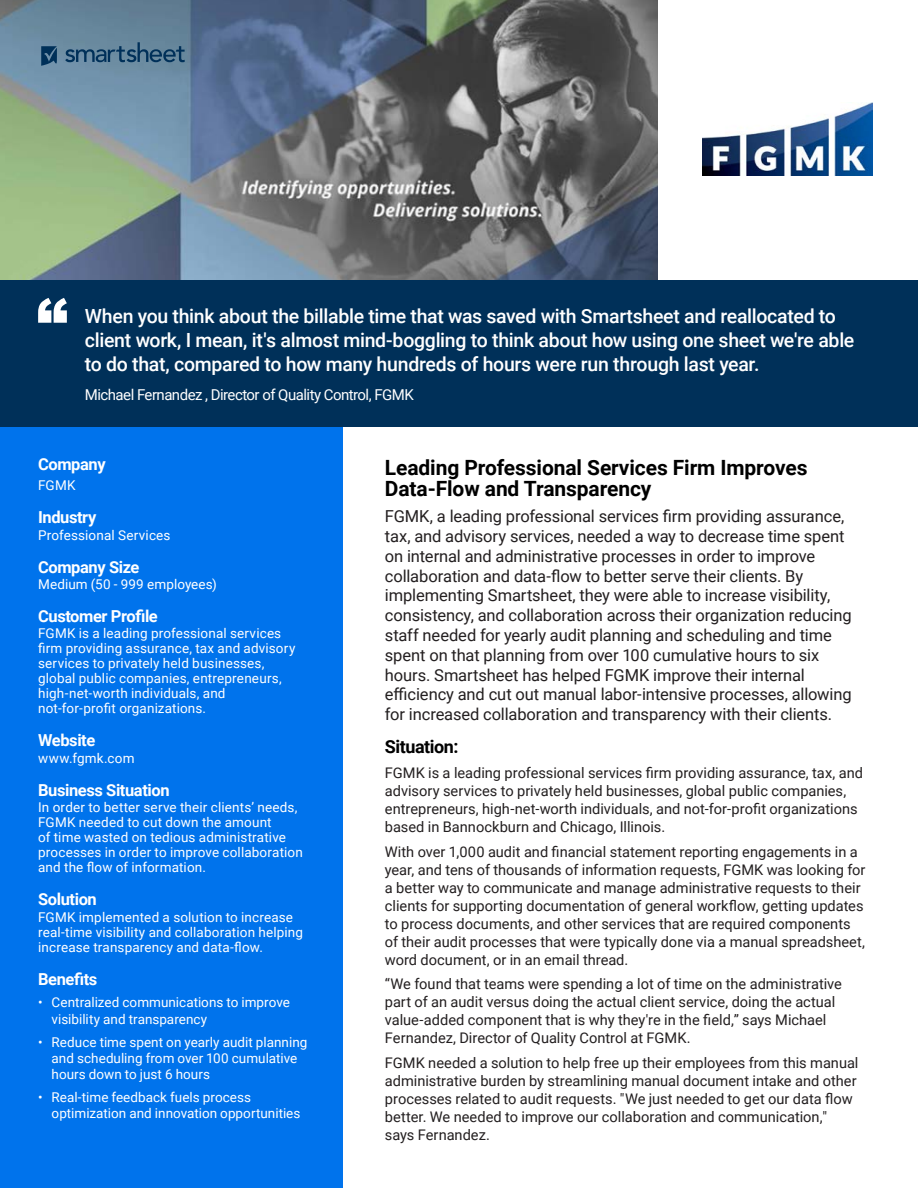
<style>
.page{position:relative;width:918px;height:1188px;background:#fff}
.page>*{position:absolute;margin:0;border:0;box-sizing:border-box;transform-origin:0 0}
.t1{font:700 21px/21px "Roboto";letter-spacing:-.005em;color:#000}
.Pull_Quote{font:500 19.5px/24px "Roboto";letter-spacing:-.015em;color:#fff}
.t2{font:700 18px "Roboto";letter-spacing:-.025em;color:#000}
.Summary{font:16.5px/19.8px "Roboto";letter-spacing:-.01em;color:#231f20}
.H2_Side_bar{font:700 16.5px "Roboto";letter-spacing:-.025em;color:#fff}
.Quote_Name{font:15px "Roboto";letter-spacing:-.035em;color:#fff}
.Body_Copy_3_Column{font:14.7px/18px "Roboto";color:#231f20}
.Side-bar_body_copy{font:13.5px/15px "Roboto";letter-spacing:.01em;color:#fff}
</style>
<div class="page">
<div style="left:0;top:423px;width:342px;height:765px;background:#0073ec"></div>
<div style="left:0;top:280px;width:918px;height:147px;background:#003059"></div>
<img style="left:702px;top:103px;width:170px;height:73px">
<img style="left:0;top:0;width:658px;height:280px">
<svg style="left:65px;top:42px;width:120px;height:20px"></svg>
<svg style="left:41px;top:46px;width:16px;height:20px"></svg>
<svg style="left:38px;top:298px;width:29px;height:25px"></svg>
<p class="Pull_Quote" style="left:85px;top:303px;width:771px">When you think about the billable time that was saved with Smartsheet and reallocated to client work, I mean, it's almost mind-boggling to think about how using one sheet we're able to do that, compared to how many hundreds of hours were run through last year.</p>
<p class="Quote_Name" style="left:85px;top:384px;width:330px">Michael Fernandez , Director of Quality Control, FGMK</p>
<p class="H2_Side_bar" style="left:38px;top:452px;width:69px">Company</p>
<p class="Side-bar_body_copy" style="left:38px;top:478px;width:39px">FGMK</p>
<p class="H2_Side_bar" style="left:38px;top:506px;width:60px">Industry</p>
<p class="Side-bar_body_copy" style="left:38px;top:527px;width:134px">Professional Services</p>
<p class="H2_Side_bar" style="left:38px;top:555px;width:103px">Company Size</p>
<p class="Side-bar_body_copy" style="left:38px;top:576px;width:180px">Medium (50 - 999 employees)</p>
<p class="H2_Side_bar" style="left:38px;top:605px;width:121px">Customer Profile</p>
<p class="Side-bar_body_copy" style="left:38px;top:626px;width:259px">FGMK is a leading professional services firm providing assurance, tax and advisory services to privately held businesses, global public companies, entrepreneurs, high-net-worth individuals, and not-for-profit organizations.</p>
<p class="H2_Side_bar" style="left:38px;top:729px;width:59px">Website</p>
<p class="Side-bar_body_copy" style="left:38px;top:750px;width:98px">www.fgmk.com</p>
<p class="H2_Side_bar" style="left:38px;top:778px;width:133px">Business Situation</p>
<p class="Side-bar_body_copy" style="left:38px;top:799px;width:266px">In order to better serve their clients’ needs, FGMK needed to cut down the amount<br>of time wasted on tedious administrative processes in order to improve collaboration and the flow of information.</p>
<p class="H2_Side_bar" style="left:38px;top:888px;width:60px">Solution</p>
<p class="Side-bar_body_copy" style="left:38px;top:909px;width:267px">FGMK implemented a solution to increase real-time visibility and collaboration helping increase transparency and data-flow.</p>
<p class="H2_Side_bar" style="left:38px;top:967px;width:61px">Benefits</p>
<p class="Side-bar_body_copy" style="left:52px;top:994px;width:240px;line-height:16.2px;text-indent:-14px">• Centralized communications to improve visibility and transparency</p>
<p class="Side-bar_body_copy" style="left:52px;top:1033px;width:257px;line-height:16.2px;text-indent:-14px">• Reduce time spent on yearly audit planning and scheduling from over 100 cumulative hours down to just 6 hours</p>
<p class="Side-bar_body_copy" style="left:52px;top:1089px;width:250px;line-height:16.2px;text-indent:-14px">• Real-time feedback fuels process optimization and innovation opportunities</p>
<h2 class="t1" style="left:385px;top:456px;width:424px">Leading Professional Services Firm Improves<br>Data-Flow and Transparency</h2>
<p class="Summary" style="left:385px;top:506px;width:468px">FGMK, a leading professional services firm providing assurance, tax, and advisory services, needed a way to decrease time spent on internal and administrative processes in order to improve collaboration and data-flow to better serve their clients. By implementing Smartsheet, they were able to increase visibility, consistency, and collaboration across their organization reducing staff needed for yearly audit planning and scheduling and time spent on that planning from over 100 cumulative hours to six hours. Smartsheet has helped FGMK improve their internal efficiency and cut out manual labor-intensive processes, allowing for increased collaboration and transparency with their clients.</p>
<h2 class="t2" style="left:385px;top:734px;width:75px">Situation:</h2>
<p class="Body_Copy_3_Column" style="left:385px;top:763px;width:480px">FGMK is a leading professional services firm providing assurance, tax, and advisory services to privately held businesses, global public companies, entrepreneurs, high-net-worth individuals, and not-for-profit organizations based in Bannockburn and Chicago, Illinois.</p>
<p class="Body_Copy_3_Column" style="left:385px;top:842px;width:482px">With over 1,000 audit and financial statement reporting engagements in a year, and tens of thousands of information requests, FGMK was looking for a better way to communicate and manage administrative requests to their clients for supporting documentation of general workflow, getting updates to process documents, and other services that are required components of their audit processes that were typically done via a manual spreadsheet, word document, or in an email thread.</p>
<p class="Body_Copy_3_Column" style="left:385px;top:975px;width:458px">“We found that teams were spending a lot of time on the administrative part of an audit versus doing the actual client service, doing the actual value-added component that is why they're in the field,” says Michael Fernandez, Director of Quality Control at FGMK.</p>
<p class="Body_Copy_3_Column" style="left:385px;top:1053px;width:475px">FGMK needed a solution to help free up their employees from this manual administrative burden by streamlining manual document intake and other processes related to audit requests. "We just needed to get our data flow better. We needed to improve our collaboration and communication," says Fernandez.</p>
</div>
